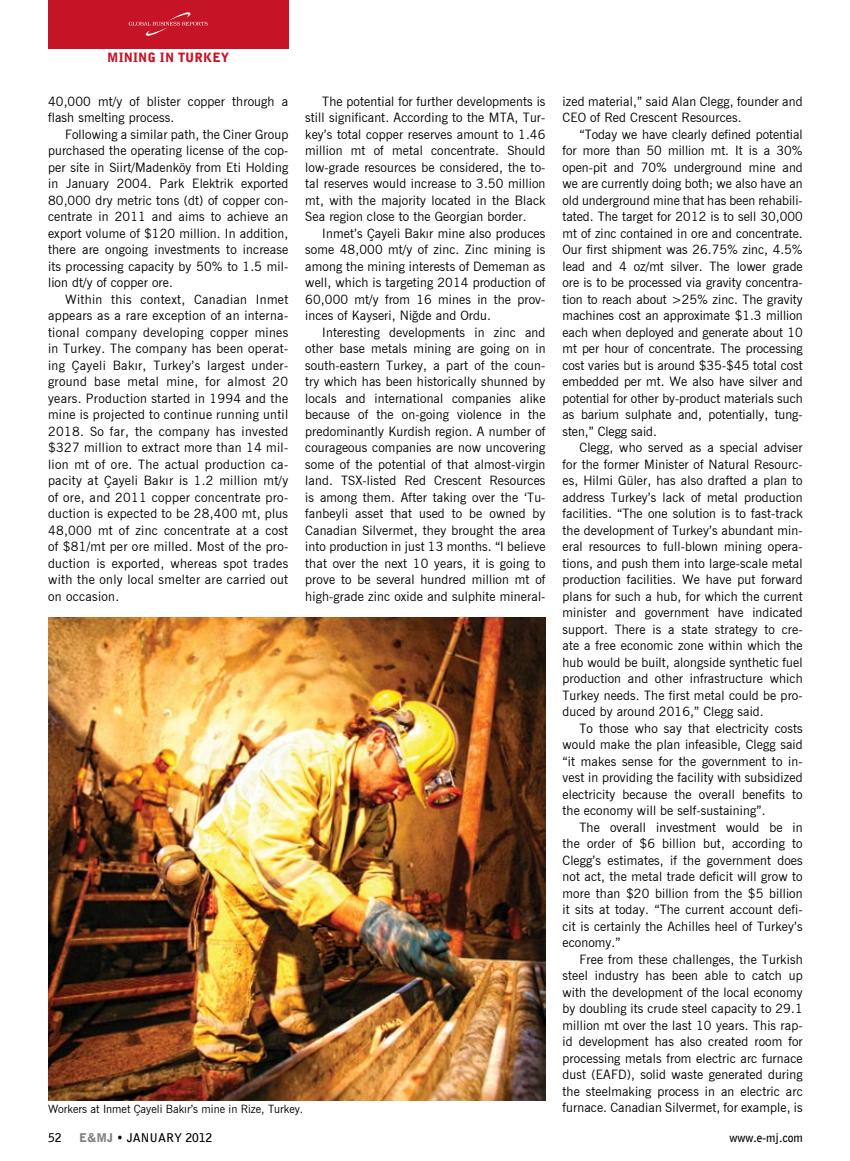
<style>
.page{position:relative;width:850px;height:1161px;background:#fff}
.page>*{position:absolute;margin:0;border:0;box-sizing:border-box;transform-origin:0 0}
.t1{font:12.75px/16.5px "News Gothic BT";letter-spacing:.01em;color:#000;text-align:justify}
.t2{font:900 12.75px "Bell Gothic BT";letter-spacing:.01em;color:#c41425}
.t3{font:700 12px "Bell Gothic BT";color:#000}
.t4{font:11.25px "News Gothic BT";color:#000}
.s1{font-weight:900;color:#808285}
.s2{font-weight:900}
</style>
<div class="page">
<div style="left:48px;top:0;width:240px;height:48px;background:#c41425"></div>
<svg style="left:129px;top:12px;width:79px;height:24px"></svg>
<img style="left:48px;top:618px;width:497px;height:482px">
<p class="t2" style="left:107px;top:49px;width:123px">Minin g IN TURKEY</p>
<p class="t1" style="left:48px;top:93px;width:242px">40,000 mt/y of blister copper through a flash smelting process.</p>
<p class="t1" style="left:48px;top:126px;width:242px;text-indent:17px">Following a similar path, the Ciner Group purchased the operating license of the cop&shy;per site in Siirt/Madenköy from Eti Holding in January 2004. Park Elektrik exported 80,000 dry metric tons (dt) of copper con&shy;centrate in 2011 and aims to achieve an export volume of $120 million. In addition, there are ongoing investments to increase its processing capacity by 50% to 1.5 mil&shy;lion dt/y of copper ore.</p>
<p class="t1" style="left:48px;top:291px;width:242px;text-indent:17px">Within this context, Canadian Inmet appears as a rare exception of an interna&shy;tional company developing copper mines in Turkey. The company has been operat&shy;ing Çayeli Bakır, Turkey’s largest under&shy;ground base metal mine, for almost 20 years. Production started in 1994 and the mine is projected to continue running until 2018. So far, the company has invested $327 million to extract more than 14 mil&shy;lion mt of ore. The actual production ca&shy;pacity at Çayeli Bakır is 1.2 million mt/y of ore, and 2011 copper concentrate pro&shy;duction is expected to be 28,400 mt, plus 48,000 mt of zinc concentrate at a cost of $81/mt per ore milled. Most of the pro&shy;duction is exported, whereas spot trades with the only local smelter are carried out on occasion.</p>
<p class="t1" style="left:305px;top:93px;width:242px;text-indent:17px">The potential for further developments is still significant. According to the MTA, Tur&shy;key’s total copper reserves amount to 1.46 million mt of metal concentrate. Should low-grade resources be considered, the to&shy;tal reserves would increase to 3.50 million mt, with the majority located in the Black Sea region close to the Georgian border.</p>
<p class="t1" style="left:305px;top:225px;width:242px;text-indent:17px">Inmet’s Çayeli Bakır mine also produces some 48,000 mt/y of zinc. Zinc mining is among the mining interests of Dememan as well, which is targeting 2014 production of 60,000 mt/y from 16 mines in the prov&shy;inces of Kayseri, Niğde and Ordu.</p>
<p class="t1" style="left:305px;top:324px;width:242px;text-indent:17px">Interesting developments in zinc and other base metals mining are going on in south-eastern Turkey, a part of the coun&shy;try which has been historically shunned by locals and international companies alike because of the on-going violence in the predominantly Kurdish region. A number of courageous companies are now uncovering some of the potential of that almost-virgin land. TSX-listed Red Crescent Resources is among them. After taking over the ‘Tu&shy;fanbeyli asset that used to be owned by Canadian Silvermet, they brought the area into production in just 13 months. “I believe that over the next 10 years, it is going to prove to be several hundred million mt of high-grade zinc oxide and sulphite mineral-</p>
<p class="t4" style="left:48px;top:1102px;width:257px">Workers at Inmet Çayeli Bakır’s mine in Rize, Turkey.</p>
<p class="t1" style="left:562px;top:93px;width:242px">ized material,” said Alan Clegg, founder and<br>CEO of Red Crescent Resources.</p>
<p class="t1" style="left:562px;top:126px;width:242px;text-indent:17px">“Today we have clearly defined potential for more than 50 million mt. It is a 30% open-pit and 70% underground mine and we are currently doing both; we also have an old underground mine that has been rehabili&shy;tated. The target for 2012 is to sell 30,000 mt of zinc contained in ore and concentrate.<br>Our first shipment was 26.75% zinc, 4.5% lead and 4 oz/mt silver. The lower grade ore is to be processed via gravity concentra&shy;tion to reach about &gt;25% zinc. The gravity machines cost an approximate $1.3 million each when deployed and generate about 10 mt per hour of concentrate. The processing cost varies but is around $35-$45 total cost embedded per mt. We also have silver and potential for other by-product materials such as barium sulphate and, potentially, tung&shy;sten,” Clegg said.</p>
<p class="t1" style="left:562px;top:439px;width:242px;text-indent:17px">Clegg, who served as a special adviser for the former Minister of Natural Resourc&shy;es, Hilmi Güler, has also drafted a plan to address Turkey’s lack of metal production facilities. “The one solution is to fast-track the development of Turkey’s abundant min&shy;eral resources to full-blown mining opera&shy;tions, and push them into large-scale metal production facilities. We have put forward plans for such a hub, for which the current minister and government have indicated support. There is a state strategy to cre&shy;ate a free economic zone within which the hub would be built, alongside synthetic fuel production and other infrastructure which Turkey needs. The first metal could be pro&shy;duced by around 2016,” Clegg said.</p>
<p class="t1" style="left:562px;top:720px;width:242px;text-indent:17px">To those who say that electricity costs would make the plan infeasible, Clegg said “it makes sense for the government to in&shy;vest in providing the facility with subsidized electricity because the overall benefits to the economy will be self-sustaining”.</p>
<p class="t1" style="left:562px;top:819px;width:242px;text-indent:17px">The overall investment would be in the order of $6 billion but, according to Clegg’s estimates, if the government does not act, the metal trade deficit will grow to more than $20 billion from the $5 billion it sits at today. “The current account defi&shy;cit is certainly the Achilles heel of Turkey’s economy.”</p>
<p class="t1" style="left:562px;top:951px;width:242px;text-indent:17px">Free from these challenges, the Turkish steel industry has been able to catch up with the development of the local economy by doubling its crude steel capacity to 29.1 million mt over the last 10 years. This rap&shy;id development has also created room for processing metals from electric arc furnace dust (EAFD), solid waste generated during the steelmaking process in an electric arc furnace. Canadian Silvermet, for example, is</p>
<p class="t3" style="left:48px;top:1129px;width:15px">52</p>
<p class="t3" style="left:79px;top:1129px;width:135px"><span class="s1">E&amp;MJ</span> <span class="s2">•</span> JANUARY 2012</p>
<p class="t3" style="left:729px;top:1129px;width:75px">www.e-mj.com</p>
</div>
